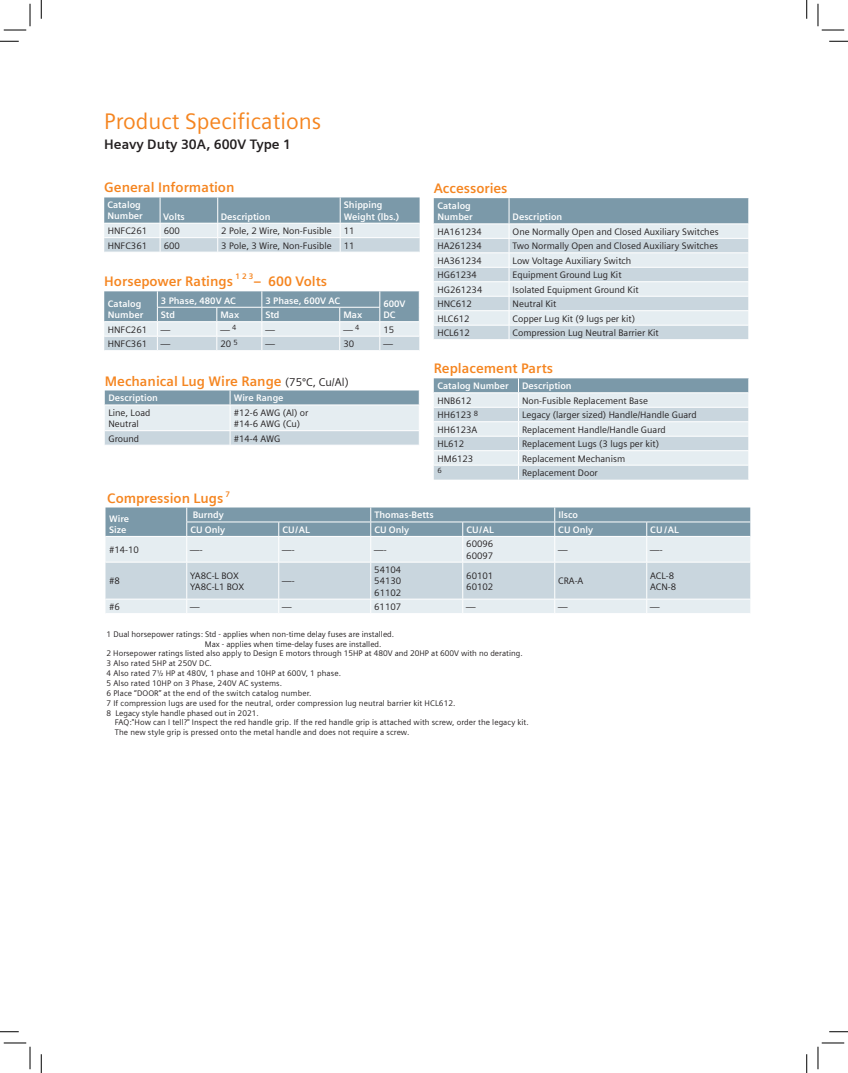
<style>
.page{position:relative;width:848px;height:1073px;background:#fff}
.page>*{position:absolute;margin:0;border:0;box-sizing:border-box;transform-origin:0 0}
.t1{font:22.5px "Siemens Sans";color:#f58520}
.t2{font:700 13.75px "Siemens Sans OT";color:#f58520}
.t3{font:700 13.75px "Siemens Sans";color:#231f20}
.t4{font:700 13.75px "Siemens Sans";color:#f58520}
.t5{font:9.38px/11.2px "Siemens Sans OT";color:#231f20}
.t6{font:700 9.38px/11.2px "Siemens Sans OT";color:#fff}
.t7{font:8.12px/10px "Siemens Sans OT";letter-spacing:.005em;color:#231f20}
.t8{font:8.12px/9.9px "Siemens Sans";letter-spacing:.01em;color:#231f20}
.t9{font:700 8px "Siemens Sans OT";color:#f58520}
.t10{font:7.5px "Siemens Sans OT";color:#231f20}
.s1{font-weight:400;font-size:11.25px;color:#231f20}
.s2{font-family:"Siemens Sans OT"}
</style>
<div class="page">
<svg style="left:105px;top:507px;width:645px;height:106px;background:#c1d0d8"></svg>
<svg style="left:105px;top:390px;width:315px;height:55px;background:#c5d3db"></svg>
<svg style="left:104px;top:197px;width:315px;height:55px;background:#afc2cc"></svg>
<svg style="left:104px;top:291px;width:316px;height:60px;background:#aec1cb"></svg>
<svg style="left:434px;top:198px;width:315px;height:141px;background:#c9d6dd"></svg>
<hr style="left:434px;top:296px;width:75px;height:1px;background:#fff">
<hr style="left:509px;top:296px;width:240px;height:1px;background:#fff">
<svg style="left:434px;top:378px;width:315px;height:101px;background:#cddae0"></svg>
<hr style="left:434px;top:465px;width:84px;height:1px;background:#fff">
<hr style="left:518px;top:465px;width:231px;height:1px;background:#fff">
<svg style="left:0;top:40px;width:19px;height:2px"></svg>
<svg style="left:829px;top:40px;width:19px;height:2px"></svg>
<svg style="left:0;top:1031px;width:19px;height:1px"></svg>
<svg style="left:829px;top:1031px;width:19px;height:1px"></svg>
<svg style="left:40px;top:0;width:2px;height:19px"></svg>
<svg style="left:40px;top:1054px;width:2px;height:18px"></svg>
<svg style="left:806px;top:0;width:1px;height:19px"></svg>
<svg style="left:806px;top:1054px;width:1px;height:18px"></svg>
<svg style="left:4px;top:4px;width:27px;height:27px"></svg>
<svg style="left:4px;top:1042px;width:27px;height:27px"></svg>
<svg style="left:817px;top:4px;width:27px;height:27px"></svg>
<svg style="left:817px;top:1042px;width:27px;height:27px"></svg>
<h1 class="t1" style="left:104px;top:108px;width:218px">Product Specifications</h1>
<h2 class="t3" style="left:104px;top:136px;width:188px">Heavy Duty 30A, 600V Type 1</h2>
<h2 class="t2" style="left:104px;top:180px;width:132px">General Information</h2>
<p class="t6" style="left:107px;top:199px;width:37px">Catalog<br>Number</p>
<p class="t6" style="left:163px;top:211px;width:23px">Volts</p>
<p class="t6" style="left:221px;top:211px;width:51px">Description</p>
<p class="t6" style="left:344px;top:199px;width:57px">Shipping<br>Weight (lbs.)</p>
<p class="t5" style="left:108px;top:225px;width:41px">HNFC261</p>
<p class="t5" style="left:164px;top:225px;width:18px">600</p>
<p class="t5" style="left:221px;top:225px;width:112px">2 Pole, 2 Wire, Non-Fusible</p>
<p class="t5" style="left:344px;top:225px;width:12px">11</p>
<p class="t5" style="left:108px;top:240px;width:41px">HNFC361</p>
<p class="t5" style="left:164px;top:240px;width:18px">600</p>
<p class="t5" style="left:221px;top:240px;width:112px">3 Pole, 3 Wire, Non-Fusible</p>
<p class="t5" style="left:344px;top:240px;width:12px">11</p>
<h2 class="t2" style="left:104px;top:274px;width:130px">Horsepower Ratings</h2>
<p class="t9" style="left:235px;top:272px;width:19px">1 2 3</p>
<h2 class="t2" style="left:253px;top:274px;width:75px">– 600 Volts</h2>
<p class="t6" style="left:108px;top:298px;width:37px">Catalog<br>Number</p>
<p class="t6" style="left:161px;top:295px;width:76px">3 Phase, 480V AC</p>
<p class="t6" style="left:265px;top:295px;width:76px">3 Phase, 600V AC</p>
<p class="t6" style="left:383px;top:298px;width:24px">600V</p>
<p class="t6" style="left:161px;top:309px;width:16px">Std</p>
<p class="t6" style="left:220px;top:309px;width:20px">Max</p>
<p class="t6" style="left:265px;top:309px;width:16px">Std</p>
<p class="t6" style="left:343px;top:309px;width:20px">Max</p>
<p class="t6" style="left:383px;top:309px;width:14px">DC</p>
<p class="t5" style="left:108px;top:324px;width:41px">HNFC261</p>
<p class="t5" style="left:161px;top:324px;width:11px">—</p>
<p class="t5" style="left:220px;top:324px;width:18px">— <sup>4</sup></p>
<p class="t5" style="left:265px;top:324px;width:11px">—</p>
<p class="t5" style="left:343px;top:324px;width:18px">— <sup>4</sup></p>
<p class="t5" style="left:383px;top:324px;width:12px">15</p>
<p class="t5" style="left:108px;top:338px;width:41px">HNFC361</p>
<p class="t5" style="left:161px;top:338px;width:11px">—</p>
<p class="t5" style="left:220px;top:338px;width:19px">20 <sup>5</sup></p>
<p class="t5" style="left:265px;top:338px;width:11px">—</p>
<p class="t5" style="left:343px;top:338px;width:12px">30</p>
<p class="t5" style="left:383px;top:338px;width:11px">—</p>
<h2 class="t2" style="left:105px;top:373px;width:245px">Mechanical Lug Wire Range <span class="s1">(75ºC, Cu/Al)</span></h2>
<p class="t6" style="left:108px;top:392px;width:51px">Description</p>
<p class="t6" style="left:234px;top:392px;width:51px">Wire Range</p>
<p class="t5" style="left:108px;top:408px;width:44px;line-height:10.6px">Line, Load<br>Neutral</p>
<p class="t5" style="left:234px;top:407px;width:76px">#12-6 AWG (Al) or #14-6 AWG (Cu)</p>
<p class="t5" style="left:108px;top:433px;width:32px">Ground</p>
<p class="t5" style="left:234px;top:433px;width:48px">#14-4 AWG</p>
<h2 class="t2" style="left:434px;top:181px;width:75px">Accessories</h2>
<p class="t6" style="left:437px;top:200px;width:37px">Catalog<br>Number</p>
<p class="t6" style="left:512px;top:211px;width:51px">Description</p>
<p class="t5" style="left:437px;top:226px;width:46px">HA161234</p>
<p class="t5" style="left:512px;top:226px;width:207px">One Normally Open and Closed Auxiliary Switches</p>
<p class="t5" style="left:437px;top:240px;width:46px">HA261234</p>
<p class="t5" style="left:512px;top:240px;width:207px">Two Normally Open and Closed Auxiliary Switches</p>
<p class="t5" style="left:437px;top:255px;width:46px">HA361234</p>
<p class="t5" style="left:512px;top:255px;width:120px">Low Voltage Auxiliary Switch</p>
<p class="t5" style="left:437px;top:269px;width:41px">HG61234</p>
<p class="t5" style="left:512px;top:269px;width:110px">Equipment Ground Lug Kit</p>
<p class="t5" style="left:437px;top:284px;width:47px">HG261234</p>
<p class="t5" style="left:512px;top:284px;width:127px">Isolated Equipment Ground Kit</p>
<p class="t5" style="left:437px;top:298px;width:36px">HNC612</p>
<p class="t5" style="left:512px;top:298px;width:45px">Neutral Kit</p>
<p class="t5" style="left:437px;top:313px;width:34px">HLC612</p>
<p class="t5" style="left:512px;top:313px;width:124px">Copper Lug Kit (9 lugs per kit)</p>
<p class="t5" style="left:437px;top:327px;width:34px">HCL612</p>
<p class="t5" style="left:512px;top:327px;width:148px">Compression Lug Neutral Barrier Kit</p>
<h2 class="t2" style="left:434px;top:361px;width:121px">Replacement Parts</h2>
<p class="t6" style="left:437px;top:380px;width:73px">Catalog Number</p>
<p class="t6" style="left:522px;top:380px;width:51px">Description</p>
<p class="t5" style="left:437px;top:395px;width:36px">HNB612</p>
<p class="t5" style="left:522px;top:395px;width:127px">Non-Fusible Replacement Base</p>
<p class="t5" style="left:437px;top:409px;width:42px">HH6123 <sup>8</sup></p>
<p class="t5" style="left:522px;top:409px;width:176px">Legacy (larger sized) Handle/Handle Guard</p>
<p class="t5" style="left:437px;top:424px;width:42px">HH6123A</p>
<p class="t5" style="left:522px;top:424px;width:145px">Replacement Handle/Handle Guard</p>
<p class="t5" style="left:437px;top:438px;width:28px">HL612</p>
<p class="t5" style="left:522px;top:438px;width:138px">Replacement Lugs (3 lugs per kit)</p>
<p class="t5" style="left:437px;top:453px;width:37px">HM6123</p>
<p class="t5" style="left:522px;top:453px;width:105px">Replacement Mechanism</p>
<p class="t10" style="left:437px;top:466px;width:6px">6</p>
<p class="t5" style="left:522px;top:467px;width:77px">Replacement Door</p>
<h2 class="t4" style="left:107px;top:490px;width:124px">Compression Lugs <sup>7</sup></h2>
<p class="t6" style="left:109px;top:512px;width:22px">Wire<br>Size</p>
<p class="t6" style="left:193px;top:509px;width:33px">Burndy</p>
<p class="t6" style="left:374px;top:509px;width:61px">Thomas-Betts</p>
<p class="t6" style="left:558px;top:509px;width:21px">Ilsco</p>
<p class="t6" style="left:190px;top:524px;width:36px">CU Only</p>
<p class="t6" style="left:282px;top:524px;width:29px">CU/AL</p>
<p class="t6" style="left:374px;top:524px;width:36px">CU Only</p>
<p class="t6" style="left:466px;top:524px;width:29px">CU/AL</p>
<p class="t6" style="left:558px;top:524px;width:36px">CU Only</p>
<p class="t6" style="left:650px;top:524px;width:30px">CU /AL</p>
<p class="t5" style="left:109px;top:544px;width:31px">#14-10</p>
<p class="t5" style="left:190px;top:544px;width:14px">—-</p>
<p class="t5" style="left:282px;top:544px;width:14px">—-</p>
<p class="t5" style="left:374px;top:544px;width:14px">—-</p>
<p class="t5" style="left:466px;top:538px;width:29px">60096<br>60097</p>
<p class="t5" style="left:558px;top:544px;width:11px">—</p>
<p class="t5" style="left:650px;top:544px;width:14px">—-</p>
<p class="t5" style="left:109px;top:575px;width:12px">#8</p>
<p class="t5" style="left:190px;top:570px;width:55px">YA8C-L BOX<br>YA8C-L1 BOX</p>
<p class="t5" style="left:282px;top:575px;width:14px">—-</p>
<p class="t5" style="left:374px;top:564px;width:29px;text-align:justify">54104<br>54130<br>61102</p>
<p class="t5" style="left:466px;top:570px;width:29px">60101<br>60102</p>
<p class="t5" style="left:558px;top:575px;width:27px">CRA-A</p>
<p class="t5" style="left:650px;top:570px;width:27px">ACL-8<br>ACN-8</p>
<p class="t5" style="left:109px;top:601px;width:12px">#6</p>
<p class="t5" style="left:190px;top:601px;width:11px">—</p>
<p class="t5" style="left:282px;top:601px;width:11px">—</p>
<p class="t5" style="left:374px;top:601px;width:29px">61107</p>
<p class="t5" style="left:466px;top:601px;width:11px">—</p>
<p class="t5" style="left:558px;top:601px;width:11px">—</p>
<p class="t5" style="left:650px;top:601px;width:11px">—</p>
<p class="t7" style="left:205px;top:629px;width:191px;text-indent:-98px">1 Dual horsepower ratings: Std - applies when non-time delay fuses are installed.<br>Max - applies when time-delay fuses are installed.</p>
<p class="t7" style="left:106px;top:648px;width:417px">2 Horsepower ratings listed also apply to Design E motors through 15HP at 480V and 20HP at 600V with no derating.<br>3 Also rated 5HP at 250V DC.<br>4 Also rated 7¹⁄₂ HP at 480V, 1 phase and 10HP at 600V, 1 phase.<br>5 Also rated 10HP on 3 Phase, 240V AC systems.<br>6 Place “DOOR” at the end of the switch catalog number.<br>7 If compression lugs are used for the neutral, order compression lug neutral barrier kit HCL612.</p>
<p class="t8" style="left:115px;top:708px;width:415px;text-indent:-8px"><span class="s2">8</span> Legacy style handle phased out in 2021.<br>FAQ:"How can I tell?" Inspect the red handle grip. If the red handle grip is attached with screw, order the legacy kit.<br>The new style grip is pressed onto the metal handle and does not require a screw.</p>
</div>
